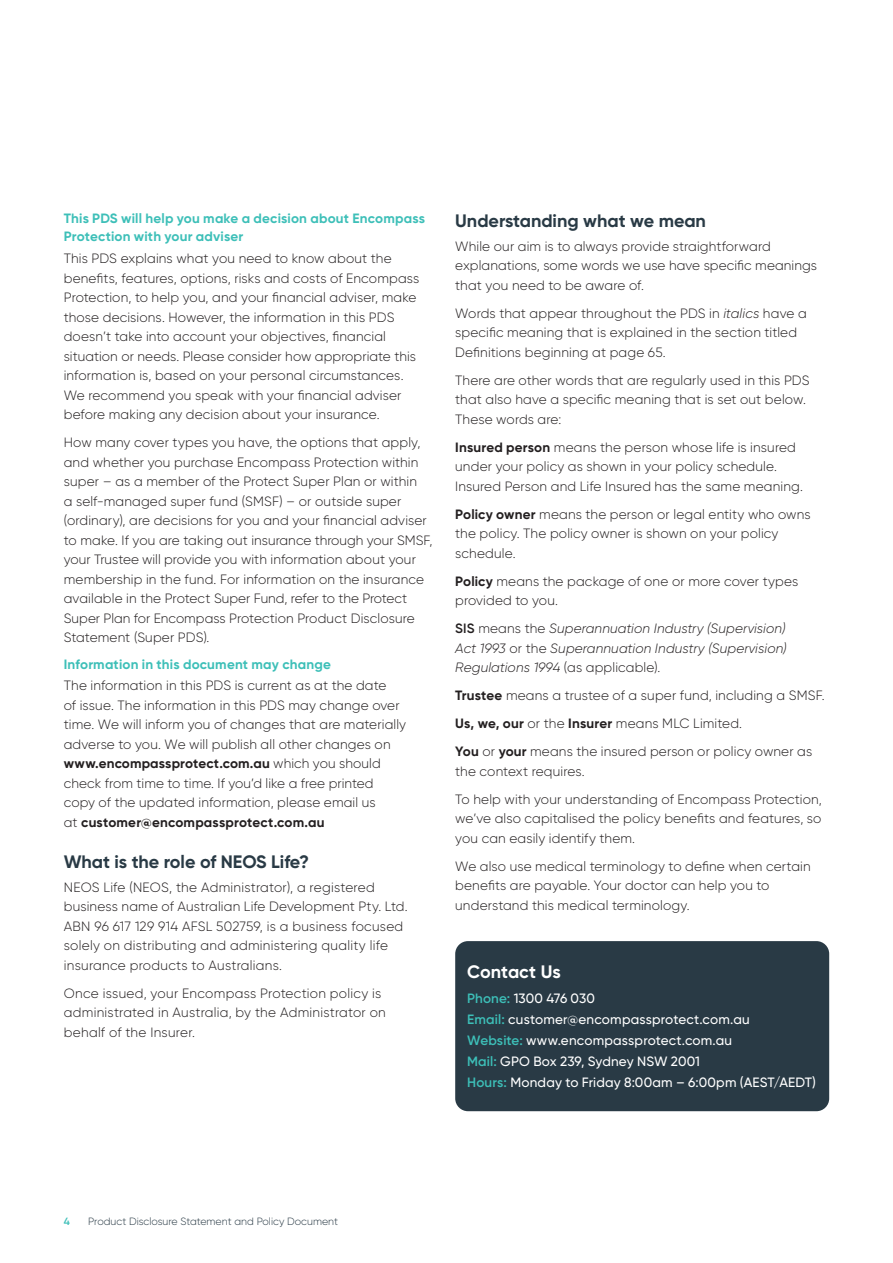
<style>
.page{position:relative;width:893px;height:1263px;background:#fff}
.page>*{position:absolute;margin:0;border:0;box-sizing:border-box;transform-origin:0 0}
.GREY_12pt_HEADER{font:700 18px "Gilroy";color:#293a45}
.REVERSE_12PT_HEADER{font:700 18px "Gilroy";color:#fff}
.Encompass_Body_Copy{font:300 13.5px/19.5px "Gilroy";letter-spacing:.01em;color:#231f20}
.REVERSED_BODY_COPY{font:500 13.5px/21px "Gilroy";letter-spacing:.015em;color:#fff}
.Encompass_Body_Copy-2{font:italic 300 13.5px/19.5px "Gilroy";letter-spacing:.01em;color:#231f20;text-align:justify}
._8pt_TEAL_BOLD_HEADE{font:700 13.5px/18px "Gilroy";letter-spacing:.015em;color:#3dbfb8}
.t1{font:300 10.5px "Gilroy";color:#293a45}
.t2{font:600 10.5px "Gilroy";color:#3dbfb8}
.s1{font-weight:700}
.s2{font-style:italic}
.s3{font-weight:600;font-style:normal}
.s4{font-style:normal}
.s5{font-weight:600;color:#3dbfb8}
</style>
<div class="page">
<div style="left:455px;top:941px;width:374px;height:170px;background:#293a45;border-radius:13px"></div>
<p class="_8pt_TEAL_BOLD_HEADE" style="left:64px;top:210px;width:363px">This PDS will help you make a decision about Encompass<br>Protection with your adviser</p>
<p class="Encompass_Body_Copy" style="left:64px;top:248px;width:357px">This PDS explains what you need to know about the benefits, features, options, risks and costs of Encompass Protection, to help you, and your financial adviser, make those decisions. However, the information in this PDS doesn’t take into account your objectives, financial situation or needs. Please consider how appropriate this information is, based on your personal circumstances.<br>We recommend you speak with your financial adviser before making any decision about your insurance.</p>
<p class="Encompass_Body_Copy" style="left:64px;top:432px;width:370px">How many cover types you have, the options that apply, and whether you purchase Encompass Protection within super – as a member of the Protect Super Plan or within<br>a self-managed super fund (SMSF) – or outside super (ordinary), are decisions for you and your financial adviser to make. If you are taking out insurance through your SMSF, your Trustee will provide you with information about your membership in the fund. For information on the insurance available in the Protect Super Fund, refer to the Protect Super Plan for Encompass Protection Product Disclosure Statement (Super PDS).</p>
<p class="_8pt_TEAL_BOLD_HEADE" style="left:64px;top:655px;width:269px">Information in this document may change</p>
<p class="Encompass_Body_Copy" style="left:64px;top:675px;width:344px">The information in this PDS is current as at the date<br>of issue. The information in this PDS may change over time. We will inform you of changes that are materially adverse to you. We will publish all other changes on <span class="s1">www.encompassprotect.com.au</span> which you should check from time to time. If you’d like a free printed copy of the updated information, please email us<br>at <span class="s1">customer@encompassprotect.com.au</span></p>
<p class="GREY_12pt_HEADER" style="left:64px;top:850px;width:247px">What is the role of NEOS Life?</p>
<p class="Encompass_Body_Copy" style="left:64px;top:877px;width:345px">NEOS Life (NEOS, the Administrator), a registered business name of Australian Life Development Pty. Ltd.<br>ABN 96 617 129 914 AFSL 502759, is a business focused solely on distributing and administering quality life insurance products to Australians.</p>
<p class="Encompass_Body_Copy" style="left:64px;top:983px;width:324px">Once issued, your Encompass Protection policy is administrated in Australia, by the Administrator on behalf of the Insurer.</p>
<p class="GREY_12pt_HEADER" style="left:455px;top:209px;width:252px">Understanding what we mean</p>
<p class="Encompass_Body_Copy" style="left:455px;top:236px;width:363px">While our aim is to always provide straightforward explanations, some words we use have specific meanings that you need to be aware of.</p>
<p class="Encompass_Body_Copy" style="left:455px;top:303px;width:353px">Words that appear throughout the PDS in <span class="s2">italics</span> have a specific meaning that is explained in the section titled<br>Definitions beginning at page 65.</p>
<p class="Encompass_Body_Copy" style="left:455px;top:370px;width:356px">There are other words that are regularly used in this PDS that also have a specific meaning that is set out below.<br>These words are:</p>
<p class="Encompass_Body_Copy" style="left:455px;top:437px;width:349px"><span class="s1">Insured person</span> means the person whose life is insured under your policy as shown in your policy schedule.<br>Insured Person and Life Insured has the same meaning.</p>
<p class="Encompass_Body_Copy" style="left:455px;top:504px;width:357px"><span class="s1">Policy owner</span> means the person or legal entity who owns the policy. The policy owner is shown on your policy schedule.</p>
<p class="Encompass_Body_Copy" style="left:455px;top:571px;width:345px"><span class="s1">Policy</span> means the package of one or more cover types provided to you.</p>
<p class="Encompass_Body_Copy-2" style="left:455px;top:619px;width:333px"><span class="s3">SIS</span> <span class="s4">means the</span> Superannuation Industry (Supervision)<br>Act 1993 <span class="s4">or the</span> Superannuation Industry (Supervision)<br>Regulations 1994 <span class="s4">(as applicable).</span></p>
<p class="Encompass_Body_Copy" style="left:455px;top:686px;width:371px"><span class="s1">Trustee</span> means a trustee of a super fund, including a SMSF.</p>
<p class="Encompass_Body_Copy" style="left:455px;top:714px;width:288px"><span class="s1">Us, we, our</span> or the <span class="s1">Insurer</span> means MLC Limited.</p>
<p class="Encompass_Body_Copy" style="left:455px;top:742px;width:359px"><span class="s1">You</span> or <span class="s1">your</span> means the insured person or policy owner as the context requires.</p>
<p class="Encompass_Body_Copy" style="left:455px;top:789px;width:368px;text-align:justify">To help with your understanding of Encompass Protection, we’ve also capitalised the policy benefits and features, so you can easily identify them.</p>
<p class="Encompass_Body_Copy" style="left:455px;top:856px;width:357px">We also use medical terminology to define when certain benefits are payable. Your doctor can help you to understand this medical terminology.</p>
<p class="REVERSE_12PT_HEADER" style="left:467px;top:960px;width:95px">Contact Us</p>
<p class="REVERSED_BODY_COPY" style="left:467px;top:987px;width:350px"><span class="s5">Phone:</span> 1300 476 030<br><span class="s5">Email:</span> customer@encompassprotect.com.au<br><span class="s5">Website:</span> www.encompassprotect.com.au<br><span class="s5">Mail:</span> GPO Box 239, Sydney NSW 2001<br><span class="s5">Hours:</span> Monday to Friday 8:00am – 6:00pm (AEST/AEDT)</p>
<p class="t2" style="left:64px;top:1214px;width:8px">4</p>
<p class="t1" style="left:88px;top:1214px;width:251px">Product Disclosure Statement and Policy Document</p>
</div>
